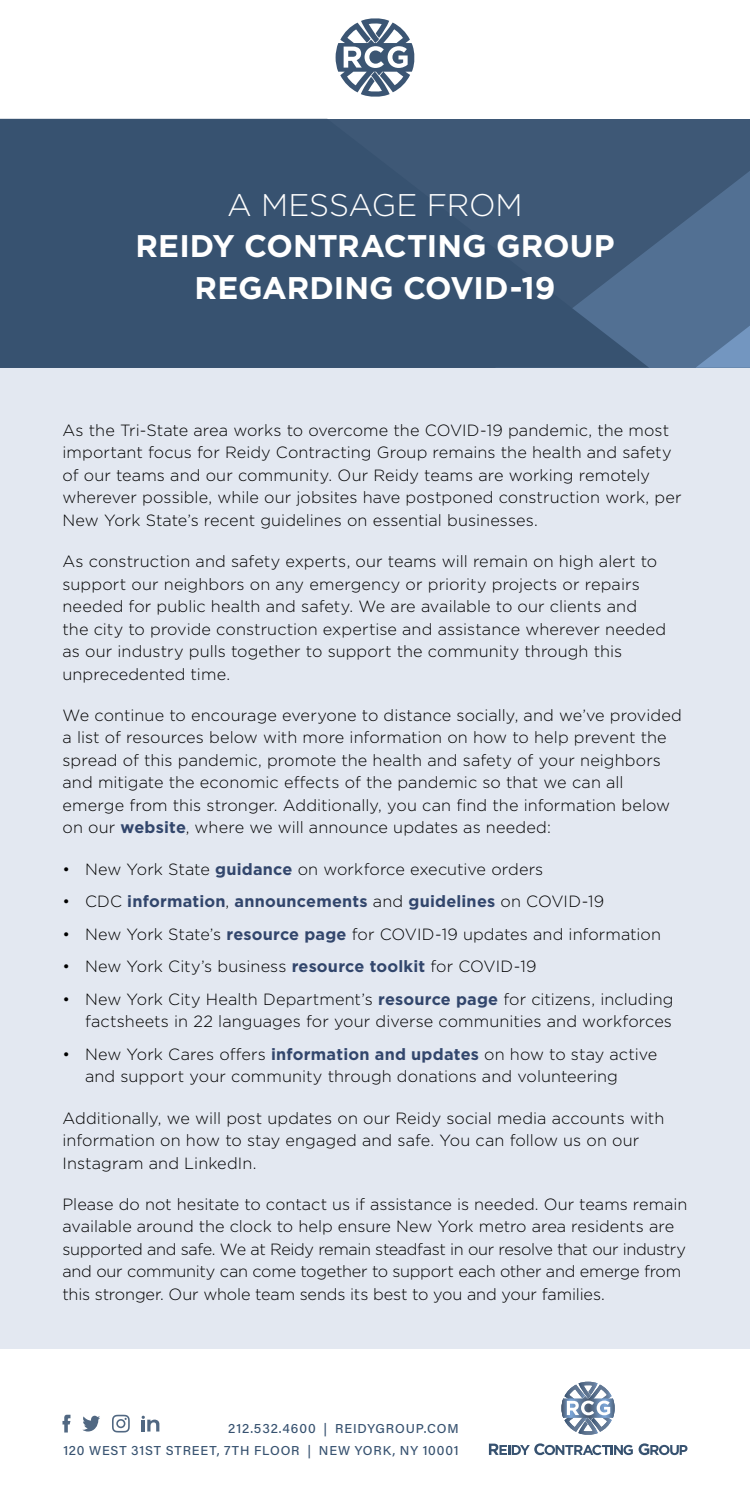
<style>
.page{position:relative;width:750px;height:1505px;background:#fff}
.page>*{position:absolute;margin:0;border:0;box-sizing:border-box;transform-origin:0 0}
.t1{font:700 31.25px/41.8px "Gotham";color:#fff;text-align:center}
.t2{font:300 31.25px "Gotham";letter-spacing:-.015em;color:#fff}
.t3{font:300 16.25px/22.5px "Gotham";letter-spacing:.005em;color:#000}
.t4{font:700 16.25px "Gotham";letter-spacing:.015em;color:#32466c}
.t5{font:500 12.88px/21.9px "Acumin Pro";letter-spacing:.065em;color:#375270;text-align:right}
.s1{font-weight:700;color:#32466c}
.s2{font-weight:300;color:#000}
</style>
<div class="page">
<div style="left:0;top:360px;width:750px;height:1070px;background:#e3e8f1"></div>
<svg style="left:649px;top:146px;width:101px;height:222px;background:#4b6889"></svg>
<svg style="left:696px;top:325px;width:54px;height:43px;background:#6282a9"></svg>
<div style="left:0;top:119px;width:649px;height:249px;background:#375270"></div>
<div style="left:0;top:1349px;width:750px;height:155px;background:#fff"></div>
<svg style="left:490px;top:1443px;width:143px;height:11px"></svg>
<svg style="left:639px;top:1443px;width:48px;height:11px"></svg>
<svg style="left:561px;top:1381px;width:54px;height:54px"></svg>
<svg style="left:62px;top:1414px;width:9px;height:18px"></svg>
<svg style="left:142px;top:1415px;width:17px;height:16px"></svg>
<svg style="left:112px;top:1414px;width:18px;height:18px"></svg>
<svg style="left:82px;top:1415px;width:18px;height:16px"></svg>
<svg style="left:336px;top:18px;width:79px;height:79px"></svg>
<h1 class="t2" style="left:227px;top:185px;width:297px">A MESSAGE FROM</h1>
<h1 class="t1" style="left:135px;top:225px;width:481px">REIDY CONTRACTING GROUP<br>REGARDING COVID-19</h1>
<p class="t3" style="left:62px;top:418px;width:621px">As the Tri-State area works to overcome the COVID-19 pandemic, the most important focus for Reidy Contracting Group remains the health and safety of our teams and our community. Our Reidy teams are working remotely wherever possible, while our jobsites have postponed construction work, per New York State’s recent guidelines on essential businesses.</p>
<p class="t3" style="left:62px;top:549px;width:605px">As construction and safety experts, our teams will remain on high alert to support our neighbors on any emergency or priority projects or repairs needed for public health and safety. We are available to our clients and the city to provide construction expertise and assistance wherever needed as our industry pulls together to support the community through this unprecedented time.</p>
<p class="t3" style="left:62px;top:703px;width:621px">We continue to encourage everyone to distance socially, and we’ve provided a list of resources below with more information on how to help prevent the spread of this pandemic, promote the health and safety of your neighbors and mitigate the economic effects of the pandemic so that we can all emerge from this stronger. Additionally, you can find the information below on our <span class="s1">website</span>, where we will announce updates as needed:</p>
<p class="t3" style="left:62px;top:857px;width:482px">• New York State <span class="s1">guidance</span> on workforce executive orders</p>
<p class="t4" style="left:63px;top:892px;width:543px"><span class="s2">• CDC</span> information<span class="s2">,</span> announcements <span class="s2">and</span> guidelines <span class="s2">on COVID-19</span></p>
<p class="t3" style="left:62px;top:922px;width:600px">• New York State’s <span class="s1">resource page</span> for COVID-19 updates and information</p>
<p class="t3" style="left:62px;top:954px;width:476px">• New York City’s business <span class="s1">resource toolkit</span> for COVID-19</p>
<p class="t3" style="left:62px;top:987px;width:613px;text-align:right">• New York City Health Department’s <span class="s1">resource page</span> for citizens, including factsheets in 22 languages for your diverse communities and workforces</p>
<p class="t3" style="left:85px;top:1042px;width:574px;text-indent:-23px">• New York Cares offers <span class="s1">information and updates</span> on how to stay active and support your community through donations and volunteering</p>
<p class="t3" style="left:63px;top:1106px;width:603px">Additionally, we will post updates on our Reidy social media accounts with information on how to stay engaged and safe. You can follow us on our<br>Instagram and LinkedIn.</p>
<p class="t3" style="left:63px;top:1192px;width:627px">Please do not hesitate to contact us if assistance is needed. Our teams remain available around the clock to help ensure New York metro area residents are supported and safe. We at Reidy remain steadfast in our resolve that our industry and our community can come together to support each other and emerge from this stronger. Our whole team sends its best to you and your families.</p>
<p class="t5" style="left:63px;top:1416px;width:397px">212.532.4600 | REIDYGROUP.COM<br>120 WEST 31ST STREET, 7TH FLOOR | NEW YORK, NY 10001</p>
</div>
